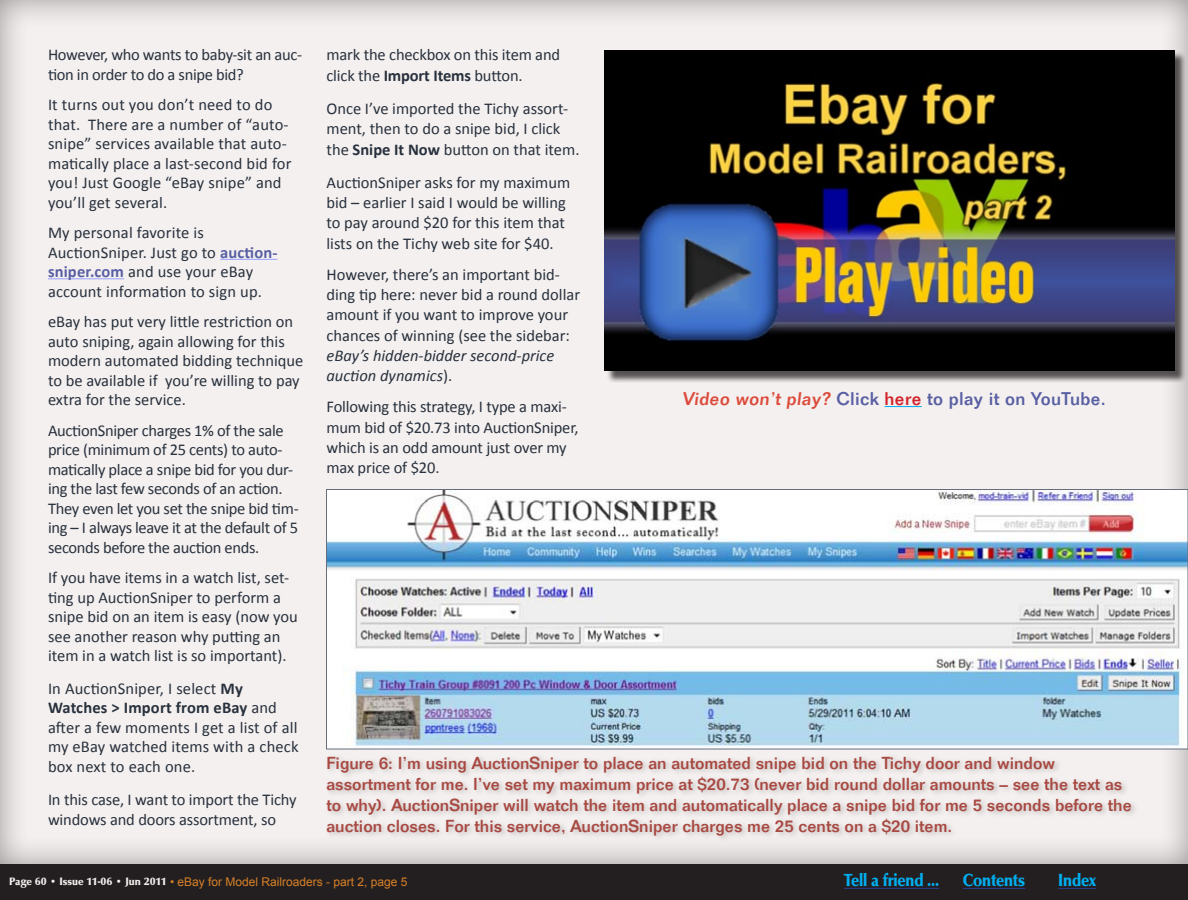
<style>
.page{position:relative;width:1188px;height:900px;background:#fff}
.page>*{position:absolute;margin:0;border:0;box-sizing:border-box;transform-origin:0 0}
.t1{font:500 18px "Folio";letter-spacing:.02em;color:#585fa3}
.t2{font:18px "URW Classico Blac";letter-spacing:-.01em;color:#00aeef;scale:.9 1}
.t3{font:500 17px/21px "Folio";color:#a84942}
.Body_text_no_dropcap{font:16.5px/19.5px "Calibri";color:#28313d}
.Body_text_no_dropcap-2{font:16.5px/19.5px "Calibri";letter-spacing:-.02em;color:#28313d}
.t4{font:12px "Arial";color:#d78028}
.s1{font-weight:700;color:#585fa3}
.s2{font-weight:700}
.s3{font-style:italic}
.s4{color:#dc4a3b}
.s5{color:#d1232a}
.s6{font-family:"URW Classico Blac";font-size:11px;color:#f4f0ef}
</style>
<div class="page">
<div style="left:0;top:864px;width:1188px;height:36px;background:#231f20"></div>
<div style="left:0;top:0;width:1188px;height:864px;background:#231f20;opacity:.45"></div>
<hr style="left:963px;top:888px;width:62px;height:1px;background:#253f8e">
<hr style="left:1058px;top:888px;width:38px;height:1px;background:#253f8e">
<hr style="left:844px;top:888px;width:95px;height:1px;background:#253f8e">
<div style="left:324px;top:753px;width:815px;height:89px;background:#231f20;opacity:.25"></div>
<hr style="left:220px;top:259px;width:57px;height:1px;background:#96a0ff">
<hr style="left:48px;top:279px;width:76px;height:1px;background:#96a0ff">
<img style="left:328px;top:491px;width:858px;height:256px">
<div style="left:606px;top:52px;width:581px;height:331px;background:#231f20;opacity:.75"></div>
<img style="left:604px;top:50px;width:571px;height:321px">
<hr style="left:885px;top:406px;width:37px;height:1px;background:#00aeef">
<p class="Body_text_no_dropcap-2" style="left:48px;top:45px;width:256px">However, who wants to baby-sit an auc&shy;tion in order to do a snipe bid?</p>
<p class="Body_text_no_dropcap" style="left:48px;top:95px;width:245px">It turns out you don’t need to do that. There are a number of “auto&shy;snipe” services available that auto&shy;matically place a last-second bid for you! Just Google “eBay snipe” and you’ll get several.</p>
<p class="Body_text_no_dropcap" style="left:48px;top:223px;width:231px">My personal favorite is<br>AuctionSniper. Just go to <span class="s1">auction&shy;sniper.com</span> and use your eBay account information to sign up.</p>
<p class="Body_text_no_dropcap" style="left:48px;top:312px;width:257px">eBay has put very little restriction on auto sniping, again allowing for this modern automated bidding technique to be available if you’re willing to pay extra for the service.</p>
<p class="Body_text_no_dropcap-2" style="left:48px;top:421px;width:252px">AuctionSniper charges 1% of the sale price (minimum of 25 cents) to auto&shy;matically place a snipe bid for you dur&shy;ing the last few seconds of an action.<br>They even let you set the snipe bid tim&shy;ing – I always leave it at the default of 5 seconds before the auction ends.</p>
<p class="Body_text_no_dropcap" style="left:48px;top:568px;width:251px">If you have items in a watch list, set&shy;ting up AuctionSniper to perform a snipe bid on an item is easy (now you see another reason why putting an item in a watch list is so important).</p>
<p class="Body_text_no_dropcap" style="left:48px;top:679px;width:252px">In AuctionSniper, I select <span class="s2">My<br>Watches &gt; Import from eBay</span> and after a few moments I get a list of all my eBay watched items with a check box next to each one.</p>
<p class="Body_text_no_dropcap" style="left:48px;top:790px;width:250px;line-height:20px">In this case, I want to import the Tichy windows and doors assortment, so</p>
<p class="Body_text_no_dropcap" style="left:326px;top:45px;width:235px;line-height:20.5px">mark the checkbox on this item and click the <span class="s2">Import Items</span> button.</p>
<p class="Body_text_no_dropcap" style="left:326px;top:99px;width:255px;line-height:20.2px">Once I’ve imported the Tichy assort&shy;ment, then to do a snipe bid, I click the <span class="s2">Snipe It Now</span> button on that item.</p>
<p class="Body_text_no_dropcap" style="left:326px;top:172px;width:245px;line-height:20.3px">AuctionSniper asks for my maximum bid – earlier I said I would be willing to pay around $20 for this item that lists on the Tichy web site for $40.</p>
<p class="Body_text_no_dropcap" style="left:326px;top:264px;width:255px;line-height:20.3px">However, there’s an important bid&shy;ding tip here: never bid a round dollar amount if you want to improve your chances of winning (see the sidebar: <span class="s3">eBay’s hidden-bidder second-price auction dynamics</span>).</p>
<p class="Body_text_no_dropcap" style="left:326px;top:397px;width:254px;line-height:20.2px">Following this strategy, I type a maxi&shy;mum bid of $20.73 into AuctionSniper, which is an odd amount just over my max price of $20.</p>
<p class="t1" style="left:682px;top:388px;width:425px"><span class="s4">Video won’t play?</span> Click <span class="s5">here</span> to play it on YouTube.</p>
<p class="t3" style="left:326px;top:752px;width:807px">Figure 6: I’m using AuctionSniper to place an automated snipe bid on the Tichy door and window assortment for me. I’ve set my maximum price at $20.73 (never bid round dollar amounts – see the text as to why). AuctionSniper will watch the item and automatically place a snipe bid for me 5 seconds before the auction closes. For this service, AuctionSniper charges me 25 cents on a $20 item.</p>
<p class="t4" style="left:9px;top:874px;width:400px"><span class="s6">Page 60 • Issue 11-06 • Jun 2011</span> • eBay for Model Railroaders - part 2, page 5</p>
<p class="t2" style="left:844px;top:869px;width:107px">Tell a friend ...</p>
<p class="t2" style="left:963px;top:869px;width:71px">Contents</p>
<p class="t2" style="left:1058px;top:869px;width:44px">Index</p>
</div>
